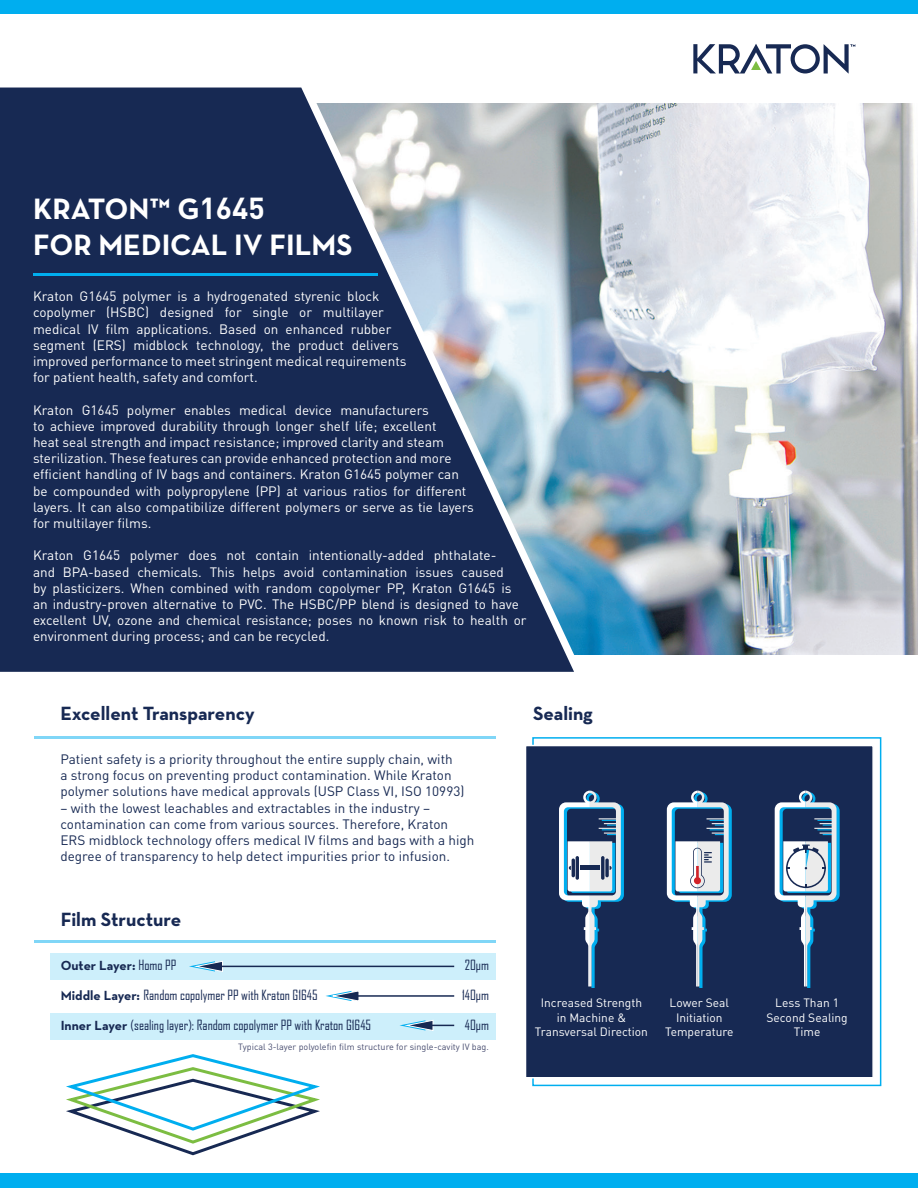
<style>
.page{position:relative;width:918px;height:1188px;background:#fff}
.page>*{position:absolute;margin:0;border:0;box-sizing:border-box;transform-origin:0 0}
.t1{font:700 30px/36px "Neutra Text";color:#fff}
.t2{font:700 19.5px "Neutra Text";color:#172953}
.t3{font:13.5px/16.2px "DINOT";color:#fff}
.t4{font:13.5px/16.2px "DINOT";color:#172953}
.t5{font:13.5px "Agency FB";color:#172953}
.t6{font:700 13.5px "Neutra Text";color:#172953}
.t7{font:12px/14.4px "DINOT";color:#fff;text-align:center}
.t8{font:9px "DINOT";color:#474c6f}
.s1{font-family:"DINOT"}
.s2{font-family:"Agency FB";font-weight:400}
.s3{font-family:"Neutra Text";font-weight:700}
</style>
<div class="page">
<div style="left:532px;top:737px;width:349px;height:349px;border:2px solid #00aeef"></div>
<img style="left:582px;top:104px;width:336px;height:550px">
<svg style="left:693px;top:44px;width:162px;height:30px"></svg>
<svg style="left:0;top:88px;width:574px;height:584px;background:#3f5072"></svg>
<hr style="left:33px;top:273px;width:345px;height:3px;background:#00aeef">
<div style="left:525px;top:745px;width:349px;height:334px;background:#172953;border:2px solid #fff"></div>
<svg style="left:667px;top:791px;width:65px;height:197px"></svg>
<svg style="left:775px;top:791px;width:65px;height:197px"></svg>
<svg style="left:559px;top:791px;width:65px;height:197px"></svg>
<div style="left:0;top:1173px;width:918px;height:15px;background:#00aeef"></div>
<div style="left:0;top:0;width:918px;height:13px;background:#00aeef"></div>
<hr style="left:34px;top:940px;width:462px;height:3px;background:#00aeef">
<hr style="left:34px;top:736px;width:462px;height:3px;background:#00aeef">
<div style="left:51px;top:954px;width:445px;height:26px;background:#cdeffb"></div>
<div style="left:51px;top:1013px;width:445px;height:26px;background:#cdeffb"></div>
<svg style="left:189px;top:961px;width:34px;height:11px"></svg>
<svg style="left:325px;top:991px;width:34px;height:10px"></svg>
<svg style="left:399px;top:1020px;width:34px;height:11px"></svg>
<hr style="left:218px;top:966px;width:236px;height:1px;background:#172953">
<hr style="left:357px;top:995px;width:97px;height:2px;background:#172953">
<hr style="left:418px;top:1025px;width:36px;height:1px;background:#172953">
<svg style="left:66px;top:1054px;width:254px;height:102px"></svg>
<p class="t1" style="left:33px;top:190px;width:321px">KRATON™ G<span class="s1">1645<br></span>FOR MEDICAL IV FILMS</p>
<p class="t3" style="left:33px;top:288px;width:375px">Kraton G1645 polymer is a hydrogenated styrenic block copolymer (HSBC) designed for single or multilayer medical IV film applications. Based on enhanced rubber segment (ERS) midblock technology, the product delivers improved performance to meet stringent medical requirements for patient health, safety and comfort.</p>
<p class="t3" style="left:33px;top:401px;width:443px">Kraton G1645 polymer enables medical device manufacturers<br>to achieve improved durability through longer shelf life; excellent<br>heat seal strength and impact resistance; improved clarity and steam sterilization. These features can provide enhanced protection and more efficient handling of IV bags and containers. Kraton G1645 polymer can be compounded with polypropylene (PP) at various ratios for different layers. It can also compatibilize different polymers or serve as tie layers for multilayer films.</p>
<p class="t3" style="left:33px;top:547px;width:495px">Kraton G1645 polymer does not contain intentionally-added phthalate-<br>and BPA-based chemicals. This helps avoid contamination issues caused<br>by plasticizers. When combined with random copolymer PP, Kraton G1645 is an industry-proven alternative to PVC. The HSBC/PP blend is designed to have excellent UV, ozone and chemical resistance; poses no known risk to health or environment during process; and can be recycled.</p>
<p class="t2" style="left:60px;top:701px;width:196px">Excellent Transparency</p>
<p class="t2" style="left:533px;top:701px;width:61px">Sealing</p>
<p class="t4" style="left:60px;top:751px;width:405px">Patient safety is a priority throughout the entire supply chain, with<br>a strong focus on preventing product contamination. While Kraton polymer solutions have medical approvals (USP Class VI, ISO 10993)</p>
<p class="t4" style="left:60px;top:799px;width:415px">– with the lowest leachables and extractables in the industry – contamination can come from various sources. Therefore, Kraton ERS midblock technology offers medical IV films and bags with a high degree of transparency to help detect impurities prior to infusion.</p>
<p class="t2" style="left:61px;top:907px;width:122px">Film Structure</p>
<p class="t6" style="left:61px;top:957px;width:117px">Outer Layer: <span class="s2">Homo PP</span></p>
<p class="t5" style="left:465px;top:957px;width:26px">20µm</p>
<p class="t5" style="left:61px;top:987px;width:258px"><span class="s3">Middle Layer:</span> Random copolymer PP with Kraton G1645</p>
<p class="t5" style="left:462px;top:987px;width:28px">140µm</p>
<p class="t5" style="left:61px;top:1017px;width:312px"><span class="s3">Inner Layer</span> (sealing layer): Random copolymer PP with Kraton G1645</p>
<p class="t5" style="left:465px;top:1017px;width:26px">40µm</p>
<p class="t8" style="left:238px;top:1041px;width:252px">Typical 3-layer polyolefin film structure for single-cavity IV bag.</p>
<p class="t7" style="left:541px;top:995px;width:103px">Increased Strength</p>
<p class="t7" style="left:557px;top:1010px;width:71px">in Machine &amp;</p>
<p class="t7" style="left:535px;top:1024px;width:115px">Transversal Direction</p>
<p class="t7" style="left:670px;top:995px;width:61px">Lower Seal</p>
<p class="t7" style="left:665px;top:1010px;width:70px">Initiation<br>Temperature</p>
<p class="t7" style="left:767px;top:995px;width:83px">Less Than 1<br>Second Sealing<br>Time</p>
</div>
